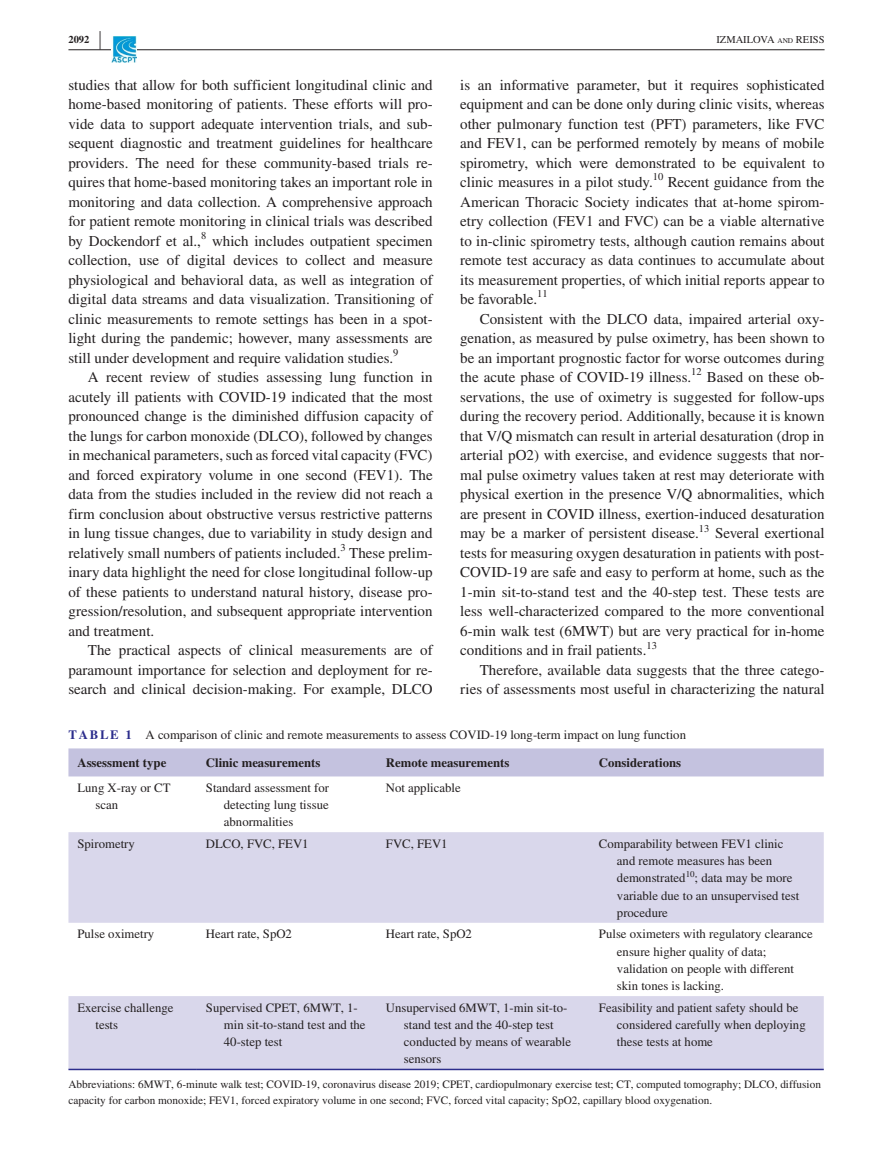
<style>
.page{position:relative;width:893px;height:1174px;background:#fff}
.page>*{position:absolute;margin:0;border:0;box-sizing:border-box;transform-origin:0 0}
.t1{font:700 25.95px "STIX";color:#231f20;scale:.36 1}
.t2{font:15px/19.5px "STIX";color:#231f20;text-align:justify}
.t3{font:12.75px/17.2px "STIX";color:#231f20}
.t4{font:700 12.75px "STIX";color:#231f20}
.t5{font:11.25px/15.8px "STIX";color:#231f20}
.t6{font:10.5px "STIX";color:#231f20}
.t7{font:10.5px "STIX";color:#231f20}
.t8{font:700 10.5px "STIX";color:#231f20}
.s1{font-size:7.35px}
.s2{font-weight:700;color:#2c2d8c}
</style>
<div class="page">
<hr style="left:68px;top:49px;width:756px;height:1px;background:#231f20">
<img style="left:111px;top:37px;width:26px;height:25px">
<div style="left:68px;top:748px;width:756px;height:28px;background:#c4c2df"></div>
<svg style="left:68px;top:832px;width:756px;height:236px;fill:#d9d7eb"></svg>
<hr style="left:68px;top:1068px;width:129px;height:2px;background:#2c2d8c">
<hr style="left:197px;top:1068px;width:180px;height:2px;background:#2c2d8c">
<hr style="left:377px;top:1068px;width:213px;height:2px;background:#2c2d8c">
<hr style="left:590px;top:1068px;width:234px;height:2px;background:#2c2d8c">
<p class="t8" style="left:68px;top:33px;width:22px">2092</p>
<h1 class="t1" style="left:99px;top:25px;width:7px">|</h1>
<p class="t6" style="left:716px;top:32px;width:110px">IZMAILOVA <span class="s1">and</span> REISS</p>
<p class="t2" style="left:68px;top:76px;width:366px">studies that allow for both sufficient longitudinal clinic and home-based monitoring of patients. These efforts will pro&shy;vide data to support adequate intervention trials, and sub&shy;sequent diagnostic and treatment guidelines for healthcare providers. The need for these community-based trials re&shy;quires that home-based monitoring takes an important role in monitoring and data collection. A comprehensive approach for patient remote monitoring in clinical trials was described by Dockendorf et al.,</p>
<p class="t2" style="left:460px;top:76px;width:366px">is an informative parameter, but it requires sophisticated equipment and can be done only during clinic visits, whereas other pulmonary function test (PFT) parameters, like FVC and FEV1, can be performed remotely by means of mobile spirometry, which were demonstrated to be equivalent to clinic measures in a pilot study.<sup>10</sup> Recent guidance from the American Thoracic Society indicates that at-home spirom&shy;etry collection (FEV1 and FVC) can be a viable alternative to in-clinic spirometry tests, although caution remains about remote test accuracy as data continues to accumulate about its measurement properties, of which initial reports appear to be favorable.</p>
<p class="t7" style="left:201px;top:228px;width:7px">8</p>
<p class="t2" style="left:68px;top:232px;width:366px;text-indent:144px">which includes outpatient specimen collection, use of digital devices to collect and measure physiological and behavioral data, as well as integration of digital data streams and data visualization. Transitioning of clinic measurements to remote settings has been in a spot&shy;light during the pandemic; however, many assessments are still under development and require validation studies.</p>
<p class="t7" style="left:537px;top:287px;width:12px">11</p>
<p class="t2" style="left:460px;top:310px;width:366px;text-indent:20px">Consistent with the DLCO data, impaired arterial oxy&shy;genation, as measured by pulse oximetry, has been shown to be an important prognostic factor for worse outcomes during the acute phase of COVID-19 illness.</p>
<p class="t7" style="left:393px;top:345px;width:7px">9</p>
<p class="t2" style="left:68px;top:368px;width:366px;text-indent:20px">A recent review of studies assessing lung function in acutely ill patients with COVID-19 indicated that the most pronounced change is the diminished diffusion capacity of the lungs for carbon monoxide (DLCO), followed by changes in mechanical parameters, such as forced vital capacity (FVC) and forced expiratory volume in one second (FEV1). The data from the studies included in the review did not reach a firm conclusion about obstructive versus restrictive patterns in lung tissue changes, due to variability in study design and relatively small numbers of patients included.</p>
<p class="t7" style="left:691px;top:365px;width:12px">12</p>
<p class="t2" style="left:460px;top:368px;width:366px;text-indent:246px">Based on these ob&shy;servations, the use of oximetry is suggested for follow-ups during the recovery period. Additionally, because it is known that V/Q mismatch can result in arterial desaturation (drop in arterial pO2) with exercise, and evidence suggests that nor&shy;mal pulse oximetry values taken at rest may deteriorate with physical exertion in the presence V/Q abnormalities, which are present in COVID illness, exertion-induced desaturation may be a marker of persistent disease.</p>
<p class="t7" style="left:699px;top:521px;width:12px">13</p>
<p class="t2" style="left:460px;top:524px;width:366px;text-indent:255px">Several exertional tests for measuring oxygen desaturation in patients with post-COVID-19 are safe and easy to perform at home, such as the 1-min sit-to-stand test and the 40-step test. These tests are less well-characterized compared to the more conventional 6-min walk test (6MWT) but are very practical for in-home conditions and in frail patients.</p>
<p class="t7" style="left:340px;top:540px;width:7px">3</p>
<p class="t2" style="left:68px;top:544px;width:366px;text-indent:281px">These prelim&shy;inary data highlight the need for close longitudinal follow-up of these patients to understand natural history, disease pro&shy;gression/resolution, and subsequent appropriate intervention and treatment.</p>
<p class="t2" style="left:68px;top:641px;width:366px;text-indent:19px">The practical aspects of clinical measurements are of paramount importance for selection and deployment for re&shy;search and clinical decision-making. For example, DLCO</p>
<p class="t7" style="left:646px;top:638px;width:12px">13</p>
<p class="t2" style="left:460px;top:661px;width:366px;text-align:right">Therefore, available data suggests that the three catego&shy;ries of assessments most useful in characterizing the natural</p>
<p class="t3" style="left:68px;top:726px;width:619px"><span class="s2">TABLE 1</span> A comparison of clinic and remote measurements to assess COVID-19 long-term impact on lung function</p>
<p class="t4" style="left:77px;top:755px;width:90px">Assessment type</p>
<p class="t4" style="left:206px;top:755px;width:116px">Clinic measurements</p>
<p class="t4" style="left:386px;top:755px;width:125px">Remote measurements</p>
<p class="t4" style="left:599px;top:755px;width:84px">Considerations</p>
<p class="t3" style="left:95px;top:779px;width:77px;text-indent:-18px">Lung X-ray or CT scan</p>
<p class="t3" style="left:224px;top:779px;width:107px;text-align:justify;text-indent:-18px">Standard assessment for detecting lung tissue abnormalities</p>
<p class="t3" style="left:386px;top:779px;width:76px">Not applicable</p>
<p class="t3" style="left:77px;top:835px;width:59px">Spirometry</p>
<p class="t3" style="left:206px;top:835px;width:104px">DLCO, FVC, FEV1</p>
<p class="t3" style="left:386px;top:835px;width:63px">FVC, FEV1</p>
<p class="t3" style="left:617px;top:835px;width:184px;text-indent:-18px">Comparability between FEV1 clinic and remote measures has been demonstrated<sup>10</sup>; data may be more variable due to an unsupervised test procedure</p>
<p class="t3" style="left:77px;top:926px;width:78px">Pulse oximetry</p>
<p class="t3" style="left:206px;top:926px;width:88px">Heart rate, SpO2</p>
<p class="t3" style="left:386px;top:926px;width:88px">Heart rate, SpO2</p>
<p class="t3" style="left:617px;top:926px;width:197px;text-indent:-18px">Pulse oximeters with regulatory clearance ensure higher quality of data; validation on people with different skin tones is lacking.</p>
<p class="t3" style="left:95px;top:999px;width:79px;text-indent:-18px">Exercise challenge tests</p>
<p class="t3" style="left:224px;top:999px;width:143px;text-indent:-18px">Supervised CPET, 6MWT, 1- min sit-to-stand test and the<br>40-step test</p>
<p class="t3" style="left:404px;top:999px;width:169px;text-indent:-18px">Unsupervised 6MWT, 1-min sit-to&shy;stand test and the 40-step test conducted by means of wearable sensors</p>
<p class="t3" style="left:617px;top:999px;width:190px;text-indent:-18px">Feasibility and patient safety should be considered carefully when deploying these tests at home</p>
<p class="t5" style="left:68px;top:1077px;width:754px">Abbreviations: 6MWT, 6-minute walk test; COVID-19, coronavirus disease 2019; CPET, cardiopulmonary exercise test; CT, computed tomography; DLCO, diffusion capacity for carbon monoxide; FEV1, forced expiratory volume in one second; FVC, forced vital capacity; SpO2, capillary blood oxygenation.</p>
</div>
